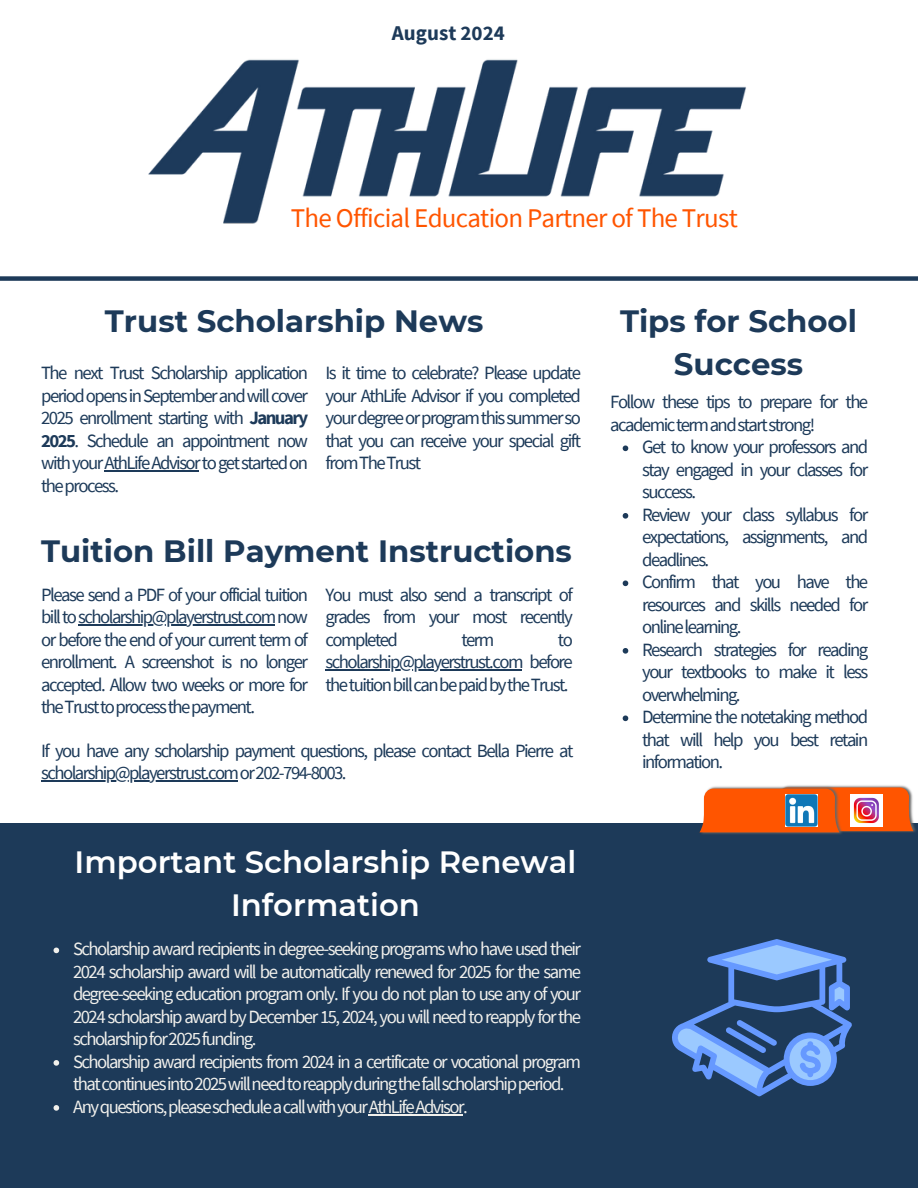
<style>
.page{position:relative;width:918px;height:1188px;background:#fff}
.page>*{position:absolute;margin:0;border:0;box-sizing:border-box;transform-origin:0 0}
.t1{font:700 30.75px/42.8px "Montserrat";color:#1d3a59;text-align:center}
.t2{font:600 30.75px/42.8px "Montserrat";color:#fff;text-align:center}
.t3{font:27px "Source Sans Pro";letter-spacing:-.03em;color:#f50}
.t4{font:700 21px "Source Sans Pro";color:#1d3a59}
.t5{font:18.75px/22.5px "Source Sans Pro";letter-spacing:-.08em;color:#1d3a59;text-align:justify}
.t6{font:18.75px/22.5px "Source Sans Pro";letter-spacing:-.08em;color:#f1f0ec;text-align:justify}
.s1{font-weight:700}
</style>
<div class="page">
<div style="left:0;top:276px;width:918px;height:5px;background:#1d3a59"></div>
<div style="left:0;top:823px;width:917px;height:365px;background:#1d3a59"></div>
<img style="left:148px;top:59px;width:598px;height:165px">
<img style="left:785px;top:785px;width:133px;height:49px">
<img style="left:699px;top:786px;width:145px;height:48px">
<svg style="left:699px;top:787px;width:215px;height:45px;background:#f36219"></svg>
<img style="left:851px;top:795px;width:31px;height:31px">
<img style="left:786px;top:795px;width:31px;height:31px">
<svg style="left:672px;top:939px;width:180px;height:157px"></svg>
<hr style="left:104px;top:470px;width:95px;height:1px;background:#1d3a59">
<svg style="left:54px;top:948px;width:5px;height:5px"></svg>
<svg style="left:54px;top:1060px;width:5px;height:6px"></svg>
<svg style="left:54px;top:1105px;width:5px;height:6px"></svg>
<hr style="left:369px;top:1114px;width:94px;height:1px;background:#f1f0ec">
<hr style="left:78px;top:624px;width:197px;height:1px;background:#1d3a59">
<hr style="left:326px;top:669px;width:196px;height:1px;background:#1d3a59">
<hr style="left:41px;top:781px;width:197px;height:1px;background:#1d3a59">
<svg style="left:623px;top:446px;width:5px;height:5px"></svg>
<svg style="left:623px;top:513px;width:5px;height:6px"></svg>
<svg style="left:623px;top:580px;width:5px;height:6px"></svg>
<svg style="left:623px;top:648px;width:5px;height:6px"></svg>
<svg style="left:623px;top:716px;width:5px;height:5px"></svg>
<p class="t4" style="left:392px;top:19px;width:114px">August 2024</p>
<h1 class="t3" style="left:291px;top:201px;width:448px">The Official Education Partner of The Trust</h1>
<p class="t1" style="left:105px;top:299px;width:380px">Trust Scholarship News</p>
<p class="t1" style="left:620px;top:299px;width:239px">Tips for School<br>Success</p>
<p class="t5" style="left:610px;top:390px;width:259px">Follow these tips to prepare for the academictermandstartstrong!</p>
<h1 class="t5" style="left:642px;top:435px;width:228px">Get to know your professors and stay engaged in your classes for success.</h1>
<p class="t5" style="left:642px;top:503px;width:228px">Review your class syllabus for expectations, assignments, and deadlines.</p>
<p class="t5" style="left:642px;top:570px;width:228px">Confirm that you have the resources and skills needed for onlinelearning.</p>
<p class="t5" style="left:642px;top:638px;width:228px">Research strategies for reading your textbooks to make it less overwhelming.</p>
<p class="t5" style="left:642px;top:705px;width:228px">Determine the notetaking method that will help you best retain information.</p>
<h1 class="t5" style="left:41px;top:361px;width:268px">The next Trust Scholarship application periodopensinSeptemberandwillcover 2025 enrollment starting with <span class="s1">January 2025</span>. Schedule an appointment now withyourAthLifeAdvisortogetstartedon theprocess.</h1>
<p class="t5" style="left:326px;top:361px;width:257px">Is it time to celebrate? Please update your AthLife Advisor if you completed yourdegreeorprogramthissummerso that you can receive your special gift fromTheTrust</p>
<p class="t1" style="left:41px;top:530px;width:532px">Tuition Bill Payment Instructions</p>
<p class="t5" style="left:41px;top:583px;width:268px">Please send a PDF of your official tuition billtoscholarship@playerstrust.comnow</p>
<p class="t5" style="left:41px;top:628px;width:268px">or before the end of your current term of enrollment. A screenshot is no longer accepted. Allow two weeks or more for theTrusttoprocessthepayment.</p>
<h1 class="t5" style="left:326px;top:583px;width:249px">You must also send a transcript of grades from your most recently completed</h1>
<h1 class="t5" style="left:461px;top:628px;width:35px">term</h1>
<h1 class="t5" style="left:558px;top:628px;width:16px">to</h1>
<p class="t5" style="left:326px;top:650px;width:249px">scholarship@playerstrust.com before thetuitionbillcanbepaidbytheTrust.</p>
<p class="t5" style="left:41px;top:739px;width:534px">If you have any scholarship payment questions, please contact Bella Pierre at</p>
<p class="t5" style="left:41px;top:762px;width:307px">scholarship@playerstrust.comor202-794-8003.</p>
<p class="t2" style="left:75px;top:840px;width:503px">Important Scholarship Renewal<br>Information</p>
<p class="t6" style="left:73px;top:938px;width:510px">Scholarship award recipients in degree-seeking programs who have used their 2024 scholarship award will be automatically renewed for 2025 for the same degree-seeking education program only. If you do not plan to use any of your 2024 scholarship award by December 15, 2024, you will need to reapply for the scholarshipfor2025funding.</p>
<p class="t6" style="left:73px;top:1050px;width:510px">Scholarship award recipients from 2024 in a certificate or vocational program thatcontinuesinto2025willneedtoreapplyduringthefallscholarshipperiod.</p>
<p class="t6" style="left:73px;top:1095px;width:396px">Anyquestions,pleasescheduleacallwithyourAthLifeAdvisor.</p>
</div>
